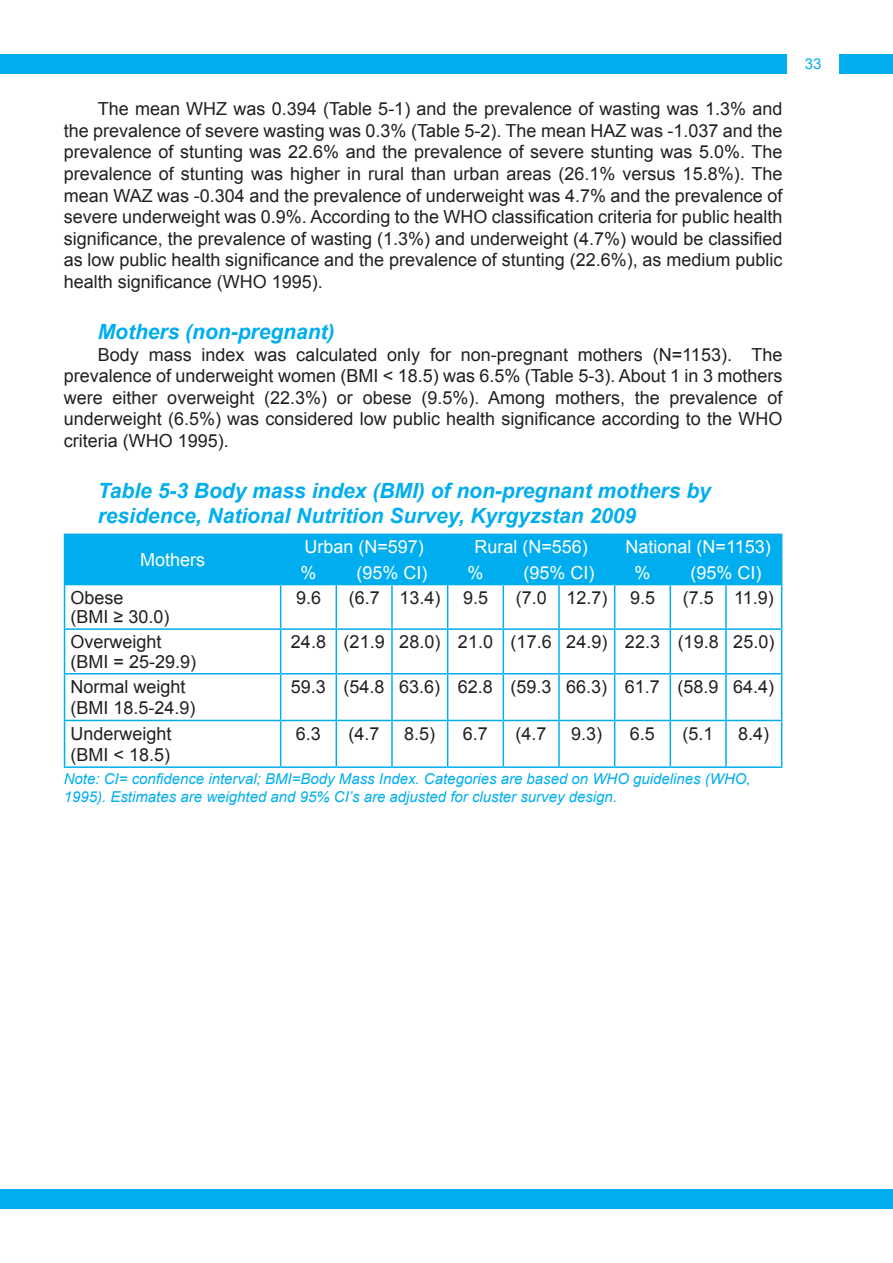
<style>
.page{position:relative;width:893px;height:1263px;background:#fff}
.page>*{position:absolute;margin:0;border:0;box-sizing:border-box;transform-origin:0 0}
.t1{font:italic 700 21px/25.2px "Arial";color:#00aeef}
.t2{font:18px/21.6px "Arial";color:#231f20}
.t3{font:18px "Arial";color:#fff}
.t4{font:italic 15px/18px "Arial";color:#00aeef}
.t5{font:15px "Arial";color:#00aeef}
</style>
<div class="page">
<div style="left:0;top:1189px;width:893px;height:20px;background:#00aeef"></div>
<div style="left:0;top:54px;width:893px;height:20px;background:#00aeef"></div>
<div style="left:787px;top:52px;width:52px;height:25px;background:#fff"></div>
<div style="left:64px;top:534px;width:718px;height:50px;background:#00aeef"></div>
<hr style="left:64px;top:584px;width:217px;height:1px;background:#00aeef">
<hr style="left:64px;top:585px;width:1px;height:43px;background:#00aeef">
<hr style="left:281px;top:584px;width:55px;height:1px;background:#00aeef">
<hr style="left:280px;top:585px;width:1px;height:43px;background:#00aeef">
<hr style="left:336px;top:584px;width:56px;height:1px;background:#00aeef">
<hr style="left:336px;top:585px;width:1px;height:43px;background:#00aeef">
<hr style="left:392px;top:584px;width:56px;height:1px;background:#00aeef">
<hr style="left:391px;top:585px;width:2px;height:43px;background:#00aeef">
<hr style="left:448px;top:584px;width:55px;height:1px;background:#00aeef">
<hr style="left:447px;top:585px;width:1px;height:43px;background:#00aeef">
<hr style="left:503px;top:584px;width:56px;height:1px;background:#00aeef">
<hr style="left:503px;top:585px;width:1px;height:43px;background:#00aeef">
<hr style="left:559px;top:584px;width:56px;height:1px;background:#00aeef">
<hr style="left:558px;top:585px;width:2px;height:43px;background:#00aeef">
<hr style="left:615px;top:584px;width:55px;height:1px;background:#00aeef">
<hr style="left:614px;top:585px;width:1px;height:43px;background:#00aeef">
<hr style="left:670px;top:584px;width:56px;height:1px;background:#00aeef">
<hr style="left:670px;top:585px;width:1px;height:43px;background:#00aeef">
<hr style="left:726px;top:584px;width:56px;height:1px;background:#00aeef">
<hr style="left:725px;top:585px;width:2px;height:43px;background:#00aeef">
<hr style="left:781px;top:585px;width:1px;height:43px;background:#00aeef">
<hr style="left:64px;top:628px;width:217px;height:2px;background:#00aeef">
<hr style="left:64px;top:630px;width:1px;height:43px;background:#00aeef">
<hr style="left:281px;top:628px;width:55px;height:2px;background:#00aeef">
<hr style="left:280px;top:630px;width:1px;height:43px;background:#00aeef">
<hr style="left:336px;top:628px;width:56px;height:2px;background:#00aeef">
<hr style="left:336px;top:630px;width:1px;height:43px;background:#00aeef">
<hr style="left:392px;top:628px;width:56px;height:2px;background:#00aeef">
<hr style="left:391px;top:630px;width:2px;height:43px;background:#00aeef">
<hr style="left:448px;top:628px;width:55px;height:2px;background:#00aeef">
<hr style="left:447px;top:630px;width:1px;height:43px;background:#00aeef">
<hr style="left:503px;top:628px;width:56px;height:2px;background:#00aeef">
<hr style="left:503px;top:630px;width:1px;height:43px;background:#00aeef">
<hr style="left:559px;top:628px;width:56px;height:2px;background:#00aeef">
<hr style="left:558px;top:630px;width:2px;height:43px;background:#00aeef">
<hr style="left:615px;top:628px;width:55px;height:2px;background:#00aeef">
<hr style="left:614px;top:630px;width:1px;height:43px;background:#00aeef">
<hr style="left:670px;top:628px;width:56px;height:2px;background:#00aeef">
<hr style="left:670px;top:630px;width:1px;height:43px;background:#00aeef">
<hr style="left:726px;top:628px;width:56px;height:2px;background:#00aeef">
<hr style="left:725px;top:630px;width:2px;height:43px;background:#00aeef">
<hr style="left:781px;top:630px;width:1px;height:43px;background:#00aeef">
<hr style="left:64px;top:673px;width:217px;height:1px;background:#00aeef">
<hr style="left:64px;top:674px;width:1px;height:46px;background:#00aeef">
<hr style="left:281px;top:673px;width:55px;height:1px;background:#00aeef">
<hr style="left:280px;top:674px;width:1px;height:46px;background:#00aeef">
<hr style="left:336px;top:673px;width:56px;height:1px;background:#00aeef">
<hr style="left:336px;top:674px;width:1px;height:46px;background:#00aeef">
<hr style="left:392px;top:673px;width:56px;height:1px;background:#00aeef">
<hr style="left:391px;top:674px;width:2px;height:46px;background:#00aeef">
<hr style="left:448px;top:673px;width:55px;height:1px;background:#00aeef">
<hr style="left:447px;top:674px;width:1px;height:46px;background:#00aeef">
<hr style="left:503px;top:673px;width:56px;height:1px;background:#00aeef">
<hr style="left:503px;top:674px;width:1px;height:46px;background:#00aeef">
<hr style="left:559px;top:673px;width:56px;height:1px;background:#00aeef">
<hr style="left:558px;top:674px;width:2px;height:46px;background:#00aeef">
<hr style="left:615px;top:673px;width:55px;height:1px;background:#00aeef">
<hr style="left:614px;top:674px;width:1px;height:46px;background:#00aeef">
<hr style="left:670px;top:673px;width:56px;height:1px;background:#00aeef">
<hr style="left:670px;top:674px;width:1px;height:46px;background:#00aeef">
<hr style="left:726px;top:673px;width:56px;height:1px;background:#00aeef">
<hr style="left:725px;top:674px;width:2px;height:46px;background:#00aeef">
<hr style="left:781px;top:674px;width:1px;height:46px;background:#00aeef">
<hr style="left:64px;top:720px;width:217px;height:1px;background:#00aeef">
<hr style="left:64px;top:721px;width:1px;height:45px;background:#00aeef">
<hr style="left:281px;top:720px;width:55px;height:1px;background:#00aeef">
<hr style="left:280px;top:721px;width:1px;height:45px;background:#00aeef">
<hr style="left:336px;top:720px;width:56px;height:1px;background:#00aeef">
<hr style="left:336px;top:721px;width:1px;height:45px;background:#00aeef">
<hr style="left:392px;top:720px;width:56px;height:1px;background:#00aeef">
<hr style="left:391px;top:721px;width:2px;height:45px;background:#00aeef">
<hr style="left:448px;top:720px;width:55px;height:1px;background:#00aeef">
<hr style="left:447px;top:721px;width:1px;height:45px;background:#00aeef">
<hr style="left:503px;top:720px;width:56px;height:1px;background:#00aeef">
<hr style="left:503px;top:721px;width:1px;height:45px;background:#00aeef">
<hr style="left:559px;top:720px;width:56px;height:1px;background:#00aeef">
<hr style="left:558px;top:721px;width:2px;height:45px;background:#00aeef">
<hr style="left:615px;top:720px;width:55px;height:1px;background:#00aeef">
<hr style="left:614px;top:721px;width:1px;height:45px;background:#00aeef">
<hr style="left:670px;top:720px;width:56px;height:1px;background:#00aeef">
<hr style="left:670px;top:721px;width:1px;height:45px;background:#00aeef">
<hr style="left:726px;top:720px;width:56px;height:1px;background:#00aeef">
<hr style="left:725px;top:721px;width:2px;height:45px;background:#00aeef">
<hr style="left:781px;top:721px;width:1px;height:45px;background:#00aeef">
<hr style="left:64px;top:766px;width:217px;height:2px;background:#00aeef">
<hr style="left:281px;top:766px;width:55px;height:2px;background:#00aeef">
<hr style="left:336px;top:766px;width:56px;height:2px;background:#00aeef">
<hr style="left:392px;top:766px;width:56px;height:2px;background:#00aeef">
<hr style="left:448px;top:766px;width:55px;height:2px;background:#00aeef">
<hr style="left:503px;top:766px;width:56px;height:2px;background:#00aeef">
<hr style="left:559px;top:766px;width:56px;height:2px;background:#00aeef">
<hr style="left:615px;top:766px;width:55px;height:2px;background:#00aeef">
<hr style="left:670px;top:766px;width:56px;height:2px;background:#00aeef">
<hr style="left:726px;top:766px;width:56px;height:2px;background:#00aeef">
<p class="t2" style="left:64px;top:98px;width:720px;text-align:justify;text-indent:34px">The mean WHZ was 0.394 (Table 5-1) and the prevalence of wasting was 1.3% and the prevalence of severe wasting was 0.3% (Table 5-2). The mean HAZ was -1.037 and the prevalence of stunting was 22.6% and the prevalence of severe stunting was 5.0%. The prevalence of stunting was higher in rural than urban areas (26.1% versus 15.8%). The mean WAZ was -0.304 and the prevalence of underweight was 4.7% and the prevalence of severe underweight was 0.9%. According to the WHO classification criteria for public health significance, the prevalence of wasting (1.3%) and underweight (4.7%) would be classified as low public health significance and the prevalence of stunting (22.6%), as medium public health significance (WHO 1995).</p>
<p class="t1" style="left:98px;top:320px;width:238px">Mothers (non-pregnant)</p>
<p class="t2" style="left:64px;top:344px;width:720px;text-align:justify;text-indent:34px">Body mass index was calculated only for non-pregnant mothers (N=1153). The prevalence of underweight women (BMI &lt; 18.5) was 6.5% (Table 5-3). About 1 in 3 mothers were either overweight (22.3%) or obese (9.5%). Among mothers, the prevalence of underweight (6.5%) was considered low public health significance according to the WHO criteria (WHO 1995).</p>
<p class="t1" style="left:98px;top:479px;width:614px">Table 5-3 Body mass index (BMI) of non-pregnant mothers by residence, National Nutrition Survey, Kyrgyzstan 2009</p>
<p class="t3" style="left:140px;top:548px;width:67px">Mothers</p>
<p class="t3" style="left:304px;top:535px;width:121px">Urban (N=597)</p>
<p class="t3" style="left:474px;top:535px;width:115px">Rural (N=556)</p>
<p class="t3" style="left:625px;top:535px;width:147px">National (N=1153)</p>
<p class="t3" style="left:300px;top:560px;width:18px">%</p>
<p class="t3" style="left:356px;top:560px;width:73px">(95% CI)</p>
<p class="t3" style="left:467px;top:560px;width:18px">%</p>
<p class="t3" style="left:523px;top:560px;width:73px">(95% CI)</p>
<p class="t3" style="left:634px;top:560px;width:18px">%</p>
<p class="t3" style="left:690px;top:560px;width:73px">(95% CI)</p>
<p class="t2" style="left:71px;top:588px;width:100px;line-height:19.5px">Obese<br>(BMI ≥ 30.0)</p>
<p class="t2" style="left:296px;top:587px;width:27px">9.6</p>
<p class="t2" style="left:349px;top:587px;width:93px">(6.7 13.4)</p>
<p class="t2" style="left:463px;top:587px;width:27px">9.5</p>
<p class="t2" style="left:516px;top:587px;width:93px">(7.0 12.7)</p>
<p class="t2" style="left:630px;top:587px;width:27px">9.5</p>
<p class="t2" style="left:683px;top:587px;width:93px">(7.5 11.9)</p>
<p class="t2" style="left:71px;top:632px;width:127px;line-height:19.5px">Overweight (BMI = 25-29.9)</p>
<p class="t2" style="left:291px;top:631px;width:485px">24.8 (21.9 28.0) 21.0 (17.6 24.9) 22.3 (19.8 25.0)</p>
<p class="t2" style="left:71px;top:676px;width:127px">Normal weight (BMI 18.5-24.9)</p>
<p class="t2" style="left:291px;top:676px;width:485px">59.3 (54.8 63.6) 62.8 (59.3 66.3) 61.7 (58.9 64.4)</p>
<p class="t2" style="left:70px;top:723px;width:103px">Underweight (BMI &lt; 18.5)</p>
<p class="t2" style="left:296px;top:723px;width:27px">6.3</p>
<p class="t2" style="left:349px;top:723px;width:33px">(4.7</p>
<p class="t2" style="left:404px;top:723px;width:33px">8.5)</p>
<p class="t2" style="left:463px;top:723px;width:27px">6.7</p>
<p class="t2" style="left:516px;top:723px;width:33px">(4.7</p>
<p class="t2" style="left:571px;top:723px;width:33px">9.3)</p>
<p class="t2" style="left:630px;top:723px;width:27px">6.5</p>
<p class="t2" style="left:683px;top:723px;width:33px">(5.1</p>
<p class="t2" style="left:738px;top:723px;width:33px">8.4)</p>
<p class="t4" style="left:64px;top:770px;width:688px">Note: CI= confidence interval; BMI=Body Mass Index. Categories are based on WHO guidelines (WHO,<br>1995). Estimates are weighted and 95% CI’s are adjusted for cluster survey design.</p>
<p class="t5" style="left:805px;top:54px;width:18px">33</p>
</div>
